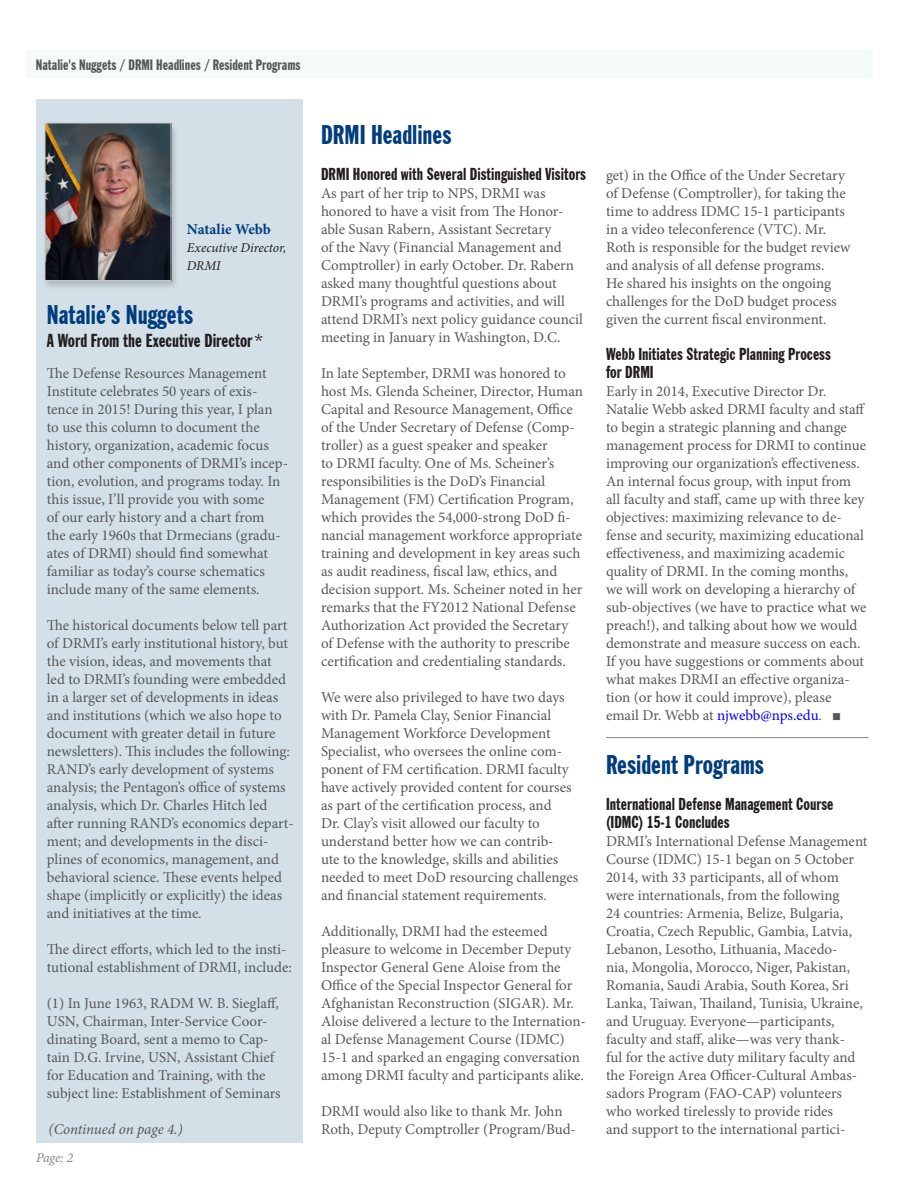
<style>
.page{position:relative;width:918px;height:1188px;background:#fff}
.page>*{position:absolute;margin:0;border:0;box-sizing:border-box;transform-origin:0 0}
.t1{font:extra-condensed 27px "Franklin Gothic BT";color:#013d7d}
.t2{font:extra-condensed 18.75px "Franklin Gothic BT";color:#231f20}
.t3{font:extra-condensed 17.25px/18px "Franklin Gothic BT";color:#231f20}
.t4{font:15px/18px "Minion Pro";color:#57585a}
.t5{font:extra-condensed 15px "Franklin Gothic BT";color:#57585a}
.t6{font:italic 15px "Minion Pro";letter-spacing:-.01em;color:#57585a}
.t7{font:700 15px "Minion Pro";letter-spacing:-.005em;color:#013d7d}
.t8{font:italic 13.5px/18px "Minion Pro";letter-spacing:-.005em;color:#231f20}
.t9{font:italic 13.5px "Minion Pro";color:#808285}
.s1{font-family:"Franklin Gothic";font-stretch:normal;font-size:18px}
.s2{color:#00f}
</style>
<div class="page">
<div style="left:27px;top:51px;width:846px;height:27px;background:#f4f9fa"></div>
<div style="left:36px;top:99px;width:267px;height:1044px;background:#d3e0e8"></div>
<div style="left:43px;top:122px;width:136px;height:168px;background:#231f20;opacity:.2"></div>
<img style="left:47px;top:125px;width:122px;height:154px">
<div style="left:45px;top:123px;width:126px;height:158px;border:1px solid #c4cacc"></div>
<hr style="left:606px;top:737px;width:262px;height:1px;background:#808285">
<p class="t5" style="left:36px;top:56px;width:266px">Natalie's Nuggets / DRMI Headlines / Resident Programs</p>
<p class="t7" style="left:187px;top:219px;width:85px">Natalie Webb</p>
<p class="t8" style="left:187px;top:239px;width:101px">Executive Director,<br>DRMI</p>
<h1 class="t1" style="left:47px;top:299px;width:148px">Natalie’s Nuggets</h1>
<p class="t2" style="left:47px;top:329px;width:219px">A Word From the Executive Director<span class="s1">*</span></p>
<p class="t4" style="left:47px;top:364px;width:243px">The Defense Resources Management Institute celebrates 50 years of exis&shy;tence in 2015! During this year, I plan to use this column to document the history, organization, academic focus and other components of DRMI’s incep&shy;tion, evolution, and programs today. In this issue, I’ll provide you with some<br>of our early history and a chart from<br>the early 1960s that Drmecians (gradu&shy;ates of DRMI) should find somewhat familiar as today’s course schematics include many of the same elements.</p>
<p class="t4" style="left:47px;top:616px;width:249px">The historical documents below tell part of DRMI’s early institutional history, but the vision, ideas, and movements that<br>led to DRMI’s founding were embedded in a larger set of developments in ideas and institutions (which we also hope to document with greater detail in future newsletters). This includes the following:<br>RAND’s early development of systems analysis; the Pentagon’s office of systems analysis, which Dr. Charles Hitch led after running RAND’s economics depart&shy;ment; and developments in the disci&shy;plines of economics, management, and behavioral science. These events helped shape (implicitly or explicitly) the ideas and initiatives at the time.</p>
<p class="t4" style="left:47px;top:940px;width:247px">The direct efforts, which led to the insti&shy;tutional establishment of DRMI, include:</p>
<p class="t4" style="left:47px;top:994px;width:236px">(1) In June 1963, RADM W. B. Sieglaff, USN, Chairman, Inter-Service Coor&shy;dinating Board, sent a memo to Cap&shy;tain D.G. Irvine, USN, Assistant Chief for Education and Training, with the subject line: Establishment of Seminars</p>
<p class="t6" style="left:49px;top:1119px;width:136px">(Continued on page 4.)</p>
<p class="t9" style="left:36px;top:1148px;width:39px">Page: 2</p>
<h1 class="t1" style="left:321px;top:119px;width:132px">DRMI Headlines</h1>
<p class="t3" style="left:321px;top:165px;width:267px">DRMI Honored with Several Distinguished Visitors</p>
<p class="t4" style="left:321px;top:184px;width:264px">As part of her trip to NPS, DRMI was honored to have a visit from The Honor&shy;able Susan Rabern, Assistant Secretary<br>of the Navy (Financial Management and Comptroller) in early October. Dr. Rabern asked many thoughtful questions about DRMI’s programs and activities, and will attend DRMI’s next policy guidance council meeting in January in Washington, D.C.</p>
<p class="t4" style="left:321px;top:364px;width:264px">In late September, DRMI was honored to host Ms. Glenda Scheiner, Director, Human Capital and Resource Management, Office of the Under Secretary of Defense (Comp&shy;troller) as a guest speaker and speaker<br>to DRMI faculty. One of Ms. Scheiner’s responsibilities is the DoD’s Financial Management (FM) Certification Program, which provides the 54,000-strong DoD fi&shy;nancial management workforce appropriate training and development in key areas such as audit readiness, fiscal law, ethics, and decision support. Ms. Scheiner noted in her remarks that the FY2012 National Defense Authorization Act provided the Secretary of Defense with the authority to prescribe certification and credentialing standards.</p>
<p class="t4" style="left:321px;top:688px;width:259px">We were also privileged to have two days with Dr. Pamela Clay, Senior Financial Management Workforce Development Specialist, who oversees the online com&shy;ponent of FM certification. DRMI faculty have actively provided content for courses as part of the certification process, and<br>Dr. Clay’s visit allowed our faculty to understand better how we can contrib-<br>ute to the knowledge, skills and abilities needed to meet DoD resourcing challenges and financial statement requirements.</p>
<p class="t4" style="left:321px;top:922px;width:266px">Additionally, DRMI had the esteemed pleasure to welcome in December Deputy Inspector General Gene Aloise from the Office of the Special Inspector General for Afghanistan Reconstruction (SIGAR). Mr.<br>Aloise delivered a lecture to the Internation&shy;al Defense Management Course (IDMC)<br>15-1 and sparked an engaging conversation among DRMI faculty and participants alike.</p>
<p class="t4" style="left:321px;top:1102px;width:256px">DRMI would also like to thank Mr. John<br>Roth, Deputy Comptroller (Program/Bud-</p>
<p class="t4" style="left:606px;top:166px;width:246px">get) in the Office of the Under Secretary of Defense (Comptroller), for taking the time to address IDMC 15-1 participants in a video teleconference (VTC). Mr.<br>Roth is responsible for the budget review and analysis of all defense programs.<br>He shared his insights on the ongoing challenges for the DoD budget process given the current fiscal environment.</p>
<p class="t3" style="left:606px;top:345px;width:227px">Webb Initiates Strategic Planning Process for DRMI</p>
<p class="t4" style="left:606px;top:382px;width:262px">Early in 2014, Executive Director Dr.<br>Natalie Webb asked DRMI faculty and staff to begin a strategic planning and change management process for DRMI to continue improving our organization’s effectiveness.<br>An internal focus group, with input from all faculty and staff, came up with three key objectives: maximizing relevance to de&shy;fense and security, maximizing educational effectiveness, and maximizing academic quality of DRMI. In the coming months, we will work on developing a hierarchy of sub-objectives (we have to practice what we preach!), and talking about how we would demonstrate and measure success on each.<br>If you have suggestions or comments about what makes DRMI an effective organiza&shy;tion (or how it could improve), please email Dr. Webb at <span class="s2">njwebb@nps.edu</span>. ■</p>
<h1 class="t1" style="left:606px;top:749px;width:160px">Resident Programs</h1>
<p class="t3" style="left:606px;top:795px;width:229px">International Defense Management Course (IDMC) 15-1 Concludes</p>
<p class="t4" style="left:606px;top:832px;width:263px">DRMI’s International Defense Management Course (IDMC) 15-1 began on 5 October 2014, with 33 participants, all of whom were internationals, from the following<br>24 countries: Armenia, Belize, Bulgaria, Croatia, Czech Republic, Gambia, Latvia, Lebanon, Lesotho, Lithuania, Macedo-<br>nia, Mongolia, Morocco, Niger, Pakistan, Romania, Saudi Arabia, South Korea, Sri Lanka, Taiwan, Thailand, Tunisia, Ukraine, and Uruguay. Everyone—participants, faculty and staff, alike—was very thank-<br>ful for the active duty military faculty and the Foreign Area Officer-Cultural Ambas&shy;sadors Program (FAO-CAP) volunteers who worked tirelessly to provide rides<br>and support to the international partici-</p>
</div>
